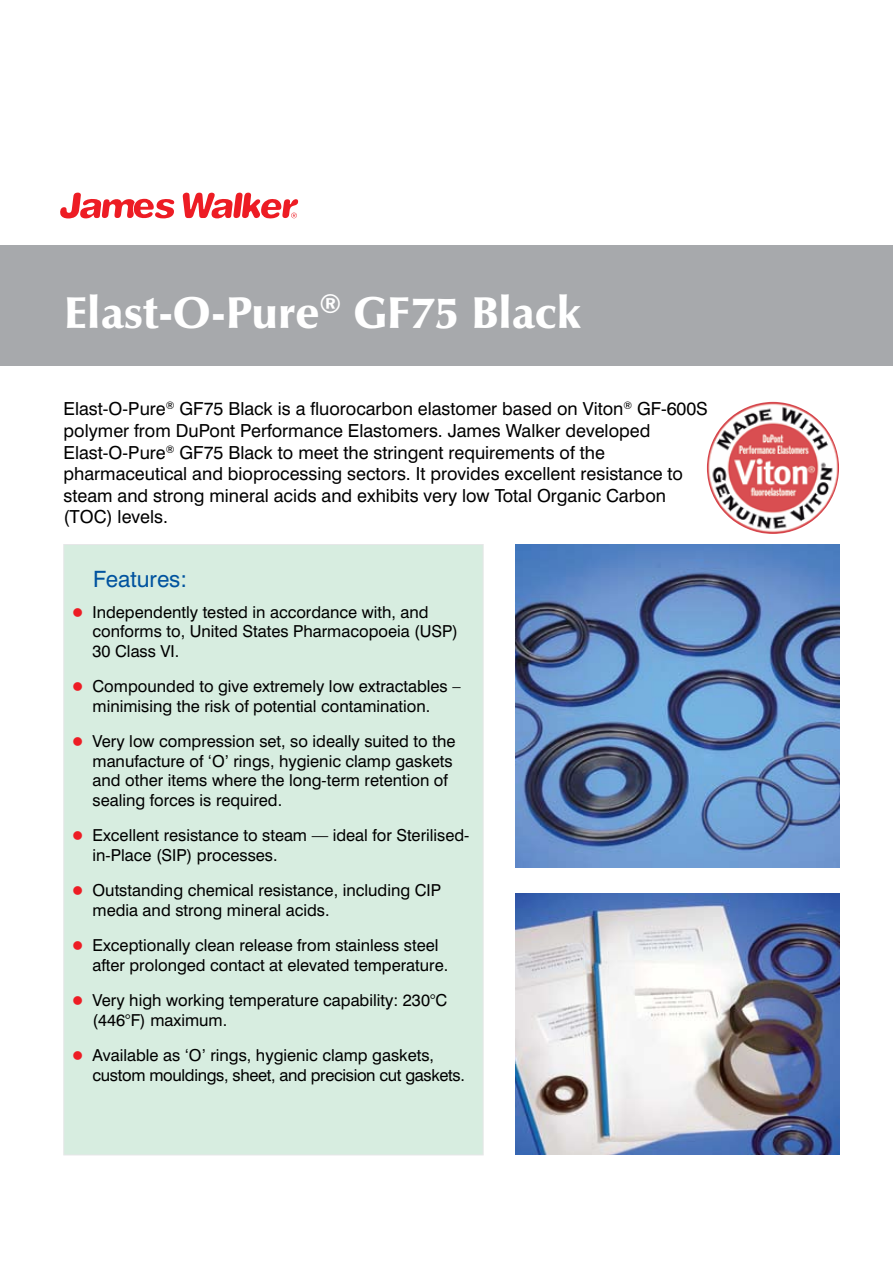
<style>
.page{position:relative;width:893px;height:1263px;background:#fff}
.page>*{position:absolute;margin:0;border:0;box-sizing:border-box;transform-origin:0 0}
.t1{font:900 45px "Zapf Humanist 601 BT";color:#fff}
.t2{font:22.5px "Swiss 721 BT";color:#00539f}
.t3{font:18px/21.6px "Swiss 721 BT";color:#000}
.t4{font:16.5px/19.5px "Swiss 721 BT";color:#000}
.t5{font:16.5px/19.5px "Swiss 721 BT";letter-spacing:-.02em;color:#000}
.s1{color:#ed1c24}
</style>
<div class="page">
<img style="left:516px;top:544px;width:323px;height:323px">
<svg style="left:60px;top:193px;width:115px;height:26px"></svg>
<svg style="left:183px;top:192px;width:115px;height:27px"></svg>
<div style="left:64px;top:544px;width:419px;height:611px;background:#d7ede0;border:1px solid #e6e7e8"></div>
<div style="left:0;top:245px;width:893px;height:120px;background:#a7a9ac"></div>
<img style="left:707px;top:402px;width:132px;height:132px;border-radius:66px">
<img style="left:516px;top:893px;width:323px;height:261px">
<h1 class="t1" style="left:64px;top:285px;width:519px">Elast-O-Pure<sup>®</sup> GF75 Black</h1>
<p class="t3" style="left:64px;top:398px;width:646px">Elast-O-Pure<sup>®</sup> GF75 Black is a fluorocarbon elastomer based on Viton<sup>®</sup> GF-600S polymer from DuPont Performance Elastomers. James Walker developed Elast-O-Pure<sup>®</sup> GF75 Black to meet the stringent requirements of the pharmaceutical and bioprocessing sectors. It provides excellent resistance to steam and strong mineral acids and exhibits very low Total Organic Carbon (TOC) levels.</p>
<h2 class="t2" style="left:93px;top:565px;width:95px">Features:</h2>
<p class="t4" style="left:93px;top:602px;width:367px;text-indent:-20px"><span class="s1">●</span> Independently tested in accordance with, and conforms to, United States Pharmacopoeia (USP)<br>30 Class VI.</p>
<p class="t4" style="left:93px;top:676px;width:370px;text-indent:-20px"><span class="s1">●</span> Compounded to give extremely low extractables – minimising the risk of potential contamination.</p>
<p class="t4" style="left:93px;top:731px;width:364px;text-indent:-20px"><span class="s1">●</span> Very low compression set, so ideally suited to the manufacture of ‘O’ rings, hygienic clamp gaskets and other items where the long-term retention of sealing forces is required.</p>
<p class="t4" style="left:93px;top:825px;width:378px;text-indent:-20px"><span class="s1">●</span> Excellent resistance to steam — ideal for Sterilised&shy;in-Place (SIP) processes.</p>
<p class="t4" style="left:93px;top:880px;width:350px;text-indent:-20px"><span class="s1">●</span> Outstanding chemical resistance, including CIP media and strong mineral acids.</p>
<p class="t4" style="left:93px;top:935px;width:357px;text-indent:-20px"><span class="s1">●</span> Exceptionally clean release from stainless steel after prolonged contact at elevated temperature.</p>
<p class="t4" style="left:93px;top:990px;width:356px;text-indent:-20px"><span class="s1">●</span> Very high working temperature capability: 230°C (446°F) maximum.</p>
<p class="t5" style="left:93px;top:1046px;width:374px;text-indent:-20px"><span class="s1">●</span> Available as ‘O’ rings, hygienic clamp gaskets, custom mouldings, sheet, and precision cut gaskets.</p>
</div>
